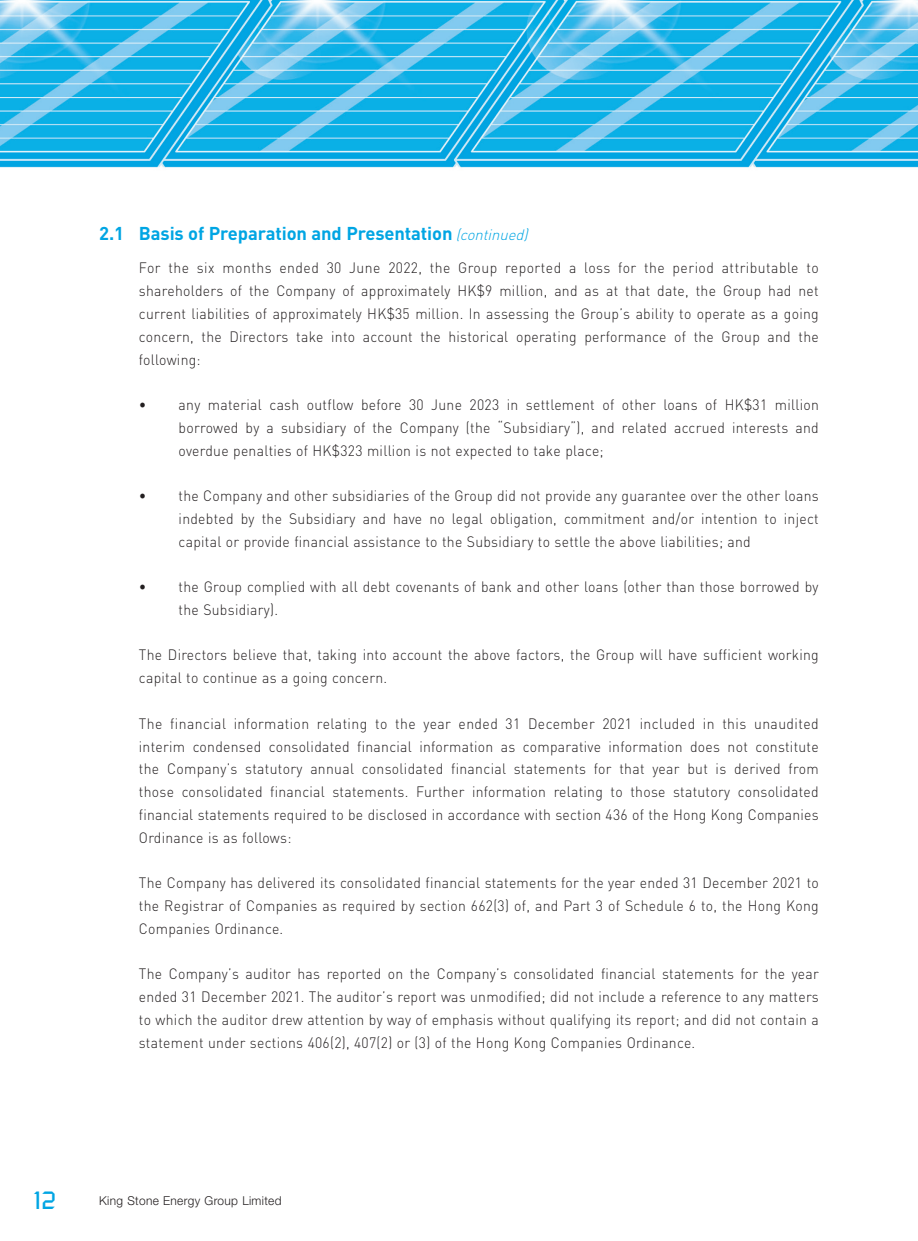
<style>
.page{position:relative;width:918px;height:1241px;background:#fff}
.page>*{position:absolute;margin:0;border:0;box-sizing:border-box;transform-origin:0 0}
.t1{font:24.68px "Russell Square Std";color:#00a5e3}
.t2{font:700 18.38px "DIN Pro";letter-spacing:-.005em;color:#00a5e3}
.t3{font:300 14.88px/22.8px "DIN Pro";letter-spacing:.02em;color:#231f20;text-align:justify;scale:.94 1}
.t4{font:300 12.25px "Helvetica Neue LT Pro";letter-spacing:.03em;color:#231f20}
.s1{font-weight:300;font-style:italic;font-size:14.88px}
</style>
<div class="page">
<img style="left:0;top:0;width:918px;height:168px">
<p class="t2" style="left:99px;top:226px;width:433px">2.1 Basis of Preparation and Presentation <span class="s1">(continued)</span></p>
<p class="t3" style="left:139px;top:258px;width:725px">For the six months ended 30 June 2022, the Group reported a loss for the period attributable to shareholders of the Company of approximately HK$9 million, and as at that date, the Group had net current liabilities of approximately HK$35 million. In assessing the Group’s ability to operate as a going concern, the Directors take into account the historical operating performance of the Group and the following:</p>
<p class="t3" style="left:179px;top:395px;width:682px;text-indent:-40px">• any material cash outflow before 30 June 2023 in settlement of other loans of HK$31 million borrowed by a subsidiary of the Company (the “Subsidiary”), and related accrued interests and overdue penalties of HK$323 million is not expected to take place;</p>
<p class="t3" style="left:179px;top:486px;width:682px;text-indent:-40px">• the Company and other subsidiaries of the Group did not provide any guarantee over the other loans indebted by the Subsidiary and have no legal obligation, commitment and/or intention to inject capital or provide financial assistance to the Subsidiary to settle the above liabilities; and</p>
<p class="t3" style="left:179px;top:577px;width:682px;text-indent:-40px">• the Group complied with all debt covenants of bank and other loans (other than those borrowed by the Subsidiary).</p>
<p class="t3" style="left:139px;top:645px;width:725px">The Directors believe that, taking into account the above factors, the Group will have sufficient working capital to continue as a going concern.</p>
<p class="t3" style="left:139px;top:713px;width:725px">The financial information relating to the year ended 31 December 2021 included in this unaudited interim condensed consolidated financial information as comparative information does not constitute the Company’s statutory annual consolidated financial statements for that year but is derived from those consolidated financial statements. Further information relating to those statutory consolidated financial statements required to be disclosed in accordance with section 436 of the Hong Kong Companies Ordinance is as follows:</p>
<p class="t3" style="left:139px;top:873px;width:725px">The Company has delivered its consolidated financial statements for the year ended 31 December 2021 to the Registrar of Companies as required by section 662(3) of, and Part 3 of Schedule 6 to, the Hong Kong Companies Ordinance.</p>
<p class="t3" style="left:139px;top:964px;width:725px">The Company’s auditor has reported on the Company’s consolidated financial statements for the year ended 31 December 2021. The auditor’s report was unmodified; did not include a reference to any matters to which the auditor drew attention by way of emphasis without qualifying its report; and did not contain a statement under sections 406(2), 407(2) or (3) of the Hong Kong Companies Ordinance.</p>
<h1 class="t1" style="left:34px;top:1190px;width:23px">12</h1>
<p class="t4" style="left:99px;top:1195px;width:184px">King Stone Energy Group Limited</p>
</div>
